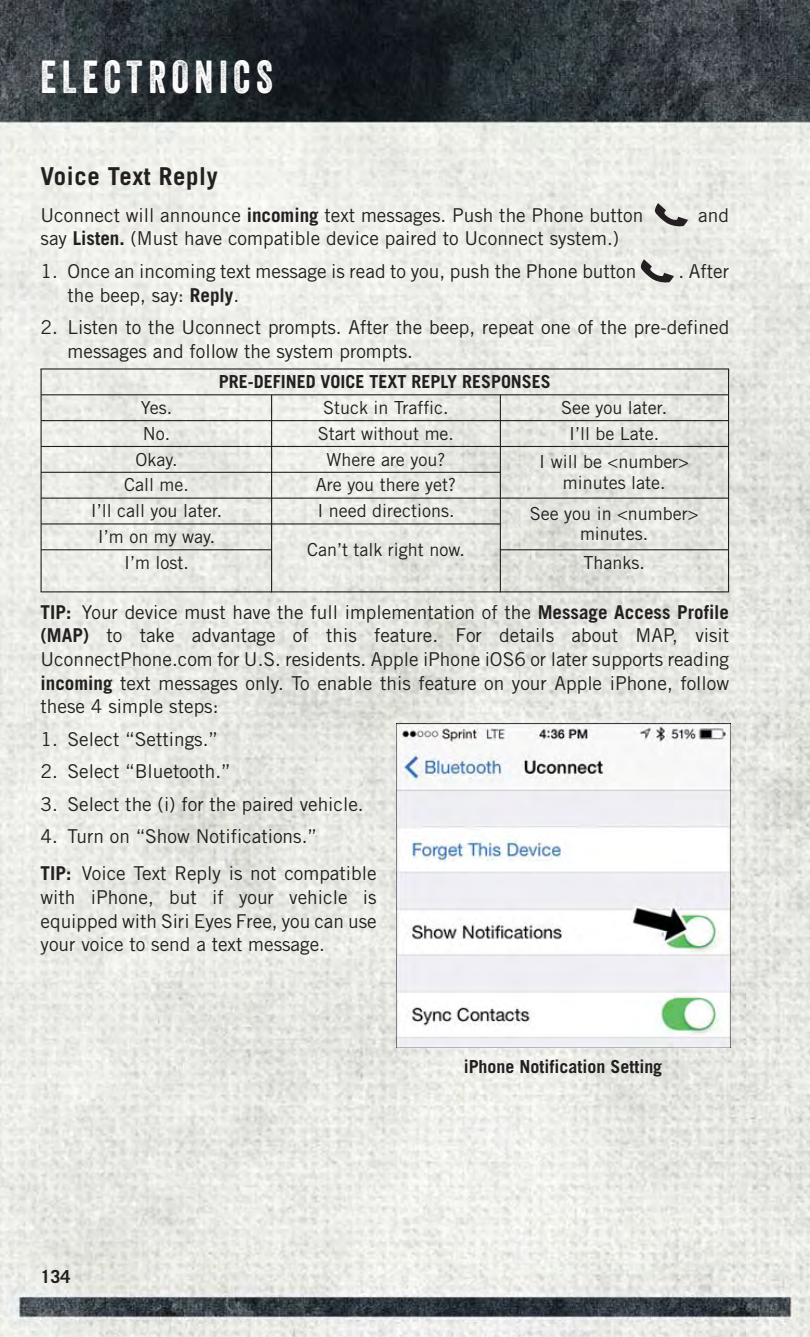
<style>
.page{position:relative;width:810px;height:1337px;background:#fff}
.page>*{position:absolute;margin:0;border:0;box-sizing:border-box;transform-origin:0 0}
.t1{font:45px "Veneer";letter-spacing:.14em;color:#fff;scale:.9 1}
.t2{font:700 24.75px "Trade Gothic LT Std";letter-spacing:.025em;color:#231f20}
.t3{font:19.12px/23.6px "Trade Gothic LT Std";color:#231f20}
.t4{font:18px "Trade Gothic LT Std";color:#231f20}
.t5{font:700 18px "Trade Gothic LT Std";color:#231f20}
.s1{font-weight:700}
</style>
<div class="page">
<img style="left:0;top:0;width:810px;height:1336px">
<svg style="left:655px;top:203px;width:33px;height:23px"></svg>
<svg style="left:641px;top:259px;width:33px;height:23px"></svg>
<hr style="left:41px;top:394px;width:688px;height:1px;background:#231f20">
<hr style="left:41px;top:420px;width:688px;height:1px;background:#231f20">
<hr style="left:41px;top:446px;width:688px;height:1px;background:#231f20">
<hr style="left:41px;top:472px;width:459px;height:1px;background:#231f20">
<hr style="left:500px;top:497px;width:229px;height:2px;background:#231f20">
<hr style="left:41px;top:497px;width:459px;height:2px;background:#231f20">
<hr style="left:41px;top:523px;width:459px;height:1px;background:#231f20">
<hr style="left:500px;top:549px;width:229px;height:1px;background:#231f20">
<hr style="left:41px;top:549px;width:231px;height:1px;background:#231f20">
<hr style="left:271px;top:395px;width:1px;height:197px;background:#231f20">
<hr style="left:500px;top:395px;width:1px;height:197px;background:#231f20">
<hr style="left:41px;top:368px;width:688px;height:1px;background:#231f20">
<hr style="left:728px;top:369px;width:1px;height:223px;background:#231f20">
<hr style="left:41px;top:591px;width:688px;height:1px;background:#231f20">
<hr style="left:41px;top:369px;width:1px;height:223px;background:#231f20">
<img style="left:397px;top:723px;width:334px;height:324px">
<h1 class="t1" style="left:40px;top:51px;width:260px">ELECTRONICS</h1>
<p class="t2" style="left:41px;top:167px;width:179px">Voice Text Reply</p>
<p class="t3" style="left:41px;top:205px;width:604px">Uconnect will announce <span class="s1">incoming</span> text messages. Push the Phone button</p>
<p class="t3" style="left:698px;top:205px;width:32px">and</p>
<p class="t3" style="left:41px;top:228px;width:580px">say <span class="s1">Listen.</span> (Must have compatible device paired to Uconnect system.)</p>
<p class="t3" style="left:41px;top:261px;width:597px">1. Once an incoming text message is read to you, push the Phone button</p>
<p class="t3" style="left:678px;top:261px;width:52px">. After</p>
<p class="t3" style="left:68px;top:285px;width:173px">the beep, say: <span class="s1">Reply</span>.</p>
<p class="t3" style="left:68px;top:317px;width:663px;text-indent:-27px">2. Listen to the Uconnect prompts. After the beep, repeat one of the pre-defined messages and follow the system prompts.</p>
<p class="t5" style="left:219px;top:375px;width:334px">PRE-DEFINED VOICE TEXT REPLY RESPONSES</p>
<p class="t4" style="left:141px;top:401px;width:33px">Yes.</p>
<p class="t4" style="left:323px;top:401px;width:127px">Stuck in Traffic.</p>
<p class="t4" style="left:561px;top:401px;width:108px">See you later.</p>
<p class="t4" style="left:143px;top:427px;width:29px">No.</p>
<p class="t4" style="left:318px;top:427px;width:138px">Start without me.</p>
<p class="t4" style="left:569px;top:427px;width:92px">I’ll be Late.</p>
<p class="t4" style="left:136px;top:452px;width:44px">Okay.</p>
<p class="t4" style="left:327px;top:452px;width:120px">Where are you?</p>
<p class="t4" style="left:539px;top:455px;width:151px">I will be &lt;number&gt;</p>
<p class="t4" style="left:124px;top:478px;width:66px">Call me.</p>
<p class="t4" style="left:316px;top:478px;width:142px">Are you there yet?</p>
<p class="t4" style="left:563px;top:475px;width:104px">minutes late.</p>
<p class="t4" style="left:91px;top:504px;width:133px">I’ll call you later.</p>
<p class="t4" style="left:317px;top:504px;width:139px">I need directions.</p>
<p class="t4" style="left:530px;top:507px;width:170px">See you in &lt;number&gt;</p>
<p class="t4" style="left:98px;top:530px;width:119px">I’m on my way.</p>
<p class="t4" style="left:580px;top:527px;width:70px">minutes.</p>
<p class="t4" style="left:307px;top:543px;width:159px">Can’t talk right now.</p>
<p class="t4" style="left:124px;top:556px;width:66px">I’m lost.</p>
<p class="t4" style="left:583px;top:556px;width:63px">Thanks.</p>
<p class="t3" style="left:41px;top:602px;width:690px;text-align:justify"><span class="s1">TIP:</span> Your device must have the full implementation of the <span class="s1">Message Access Profile (MAP)</span> to take advantage of this feature. For details about MAP, visit UconnectPhone.com for U.S. residents. Apple iPhone iOS6 or later supports reading <span class="s1">incoming</span> text messages only. To enable this feature on your Apple iPhone, follow these 4 simple steps:</p>
<p class="t3" style="left:41px;top:729px;width:179px">1. Select “Settings.”</p>
<p class="t3" style="left:41px;top:761px;width:192px">2. Select “Bluetooth.”</p>
<p class="t3" style="left:41px;top:794px;width:325px">3. Select the (i) for the paired vehicle.</p>
<p class="t3" style="left:41px;top:819px;width:338px;line-height:37.1px">4. Turn on “Show Notifications.”<br><span class="s1">TIP:</span> Voice Text Reply is not compatible</p>
<p class="t3" style="left:41px;top:887px;width:338px;text-align:justify">with iPhone, but if your vehicle is equipped with Siri Eyes Free, you can use your voice to send a text message.</p>
<p class="t5" style="left:40px;top:1269px;width:31px">134</p>
<p class="t5" style="left:464px;top:1060px;width:200px">iPhone Notification Setting</p>
</div>
